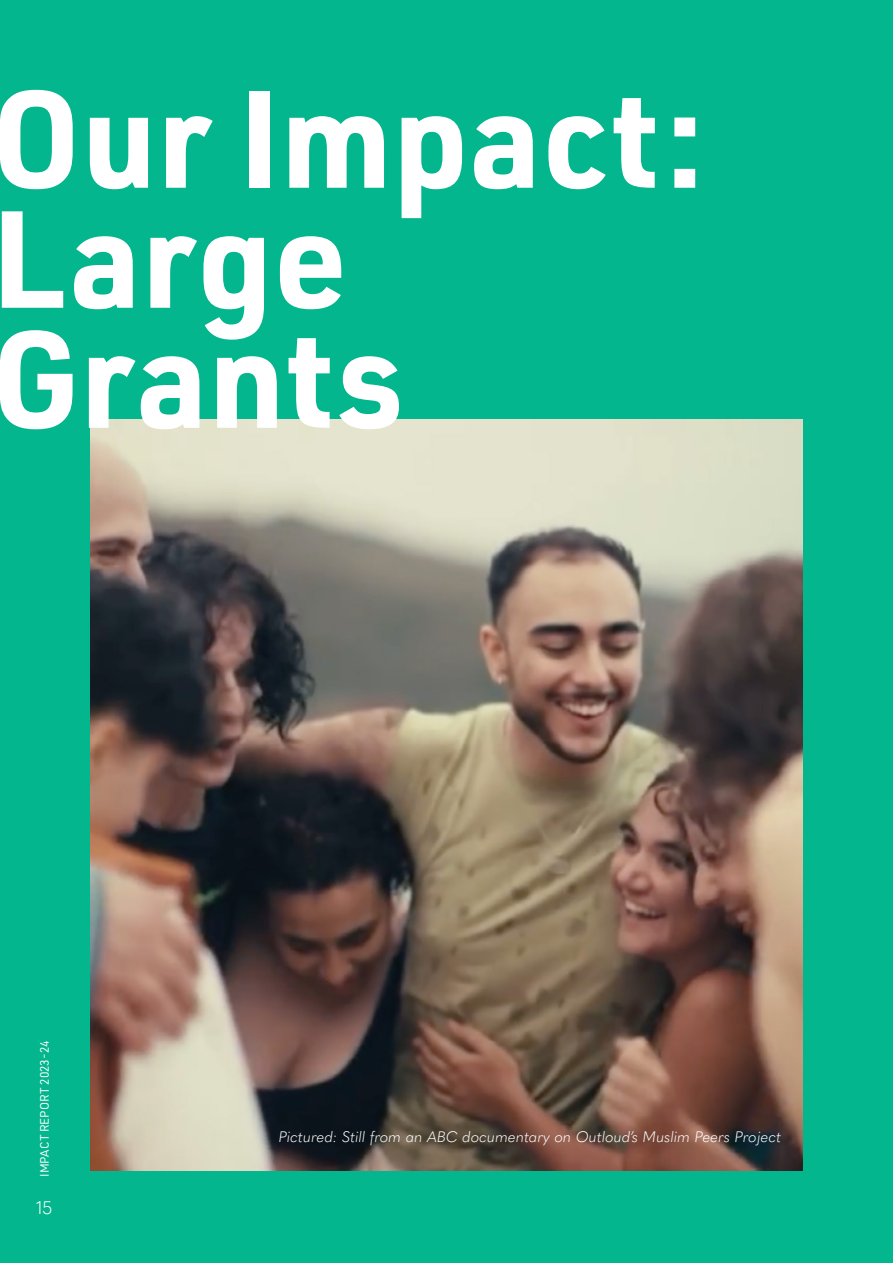
<style>
.page{position:relative;width:893px;height:1263px;background:#04b68d}
.page>*{position:absolute;margin:0;border:0;box-sizing:border-box;transform-origin:0 0}
.t1{font:700 135px/120px "URWDIN";color:#fff}
.t2{font:300 18px "Quasimoda";color:#fff}
.t3{font:italic 300 15px "Quasimoda";color:#fff}
.t4{font:12px "URWDIN";color:#fff}
</style>
<div class="page">
<img style="left:90px;top:420px;width:713px;height:750px">
<h1 class="t1" style="left:-9px;top:74px;width:715px">Our Impact:<br>Large<br>Grants</h1>
<p class="t4" style="left:37px;top:1177px;width:138px;rotate:-90deg">IMPACT REPORT 2023-24</p>
<p class="t2" style="left:36px;top:1194px;width:18px">15</p>
<p class="t3" style="left:279px;top:1125px;width:504px">Pictured: Still from an ABC documentary on Outloud’s Muslim Peers Project</p>
</div>
